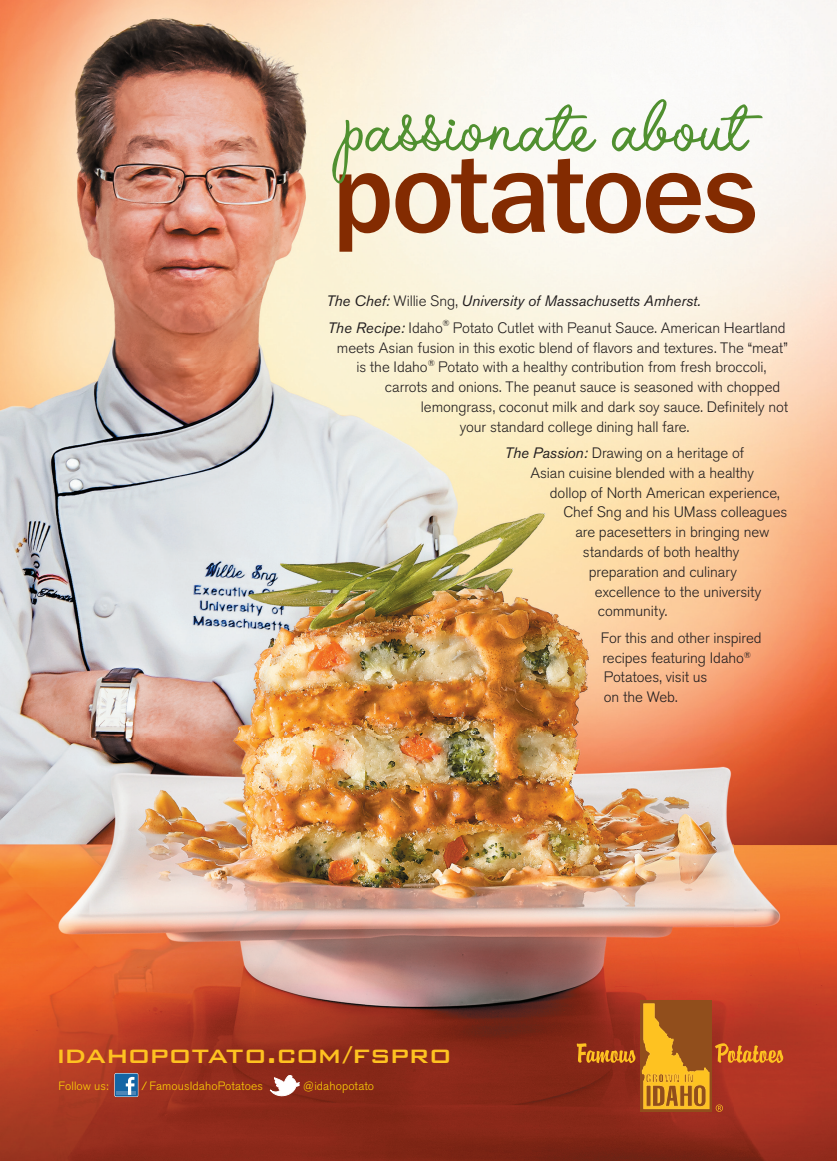
<style>
.page{position:relative;width:837px;height:1161px;background:#fff}
.page>*{position:absolute;margin:0;border:0;box-sizing:border-box;transform-origin:0 0}
.t1{font:500 111.6px "Franklin Gothic IT Cby BT";letter-spacing:-.015em;color:#832b01}
.t2{font:500 31.5px "Bank Gothic BT";letter-spacing:-.025em;color:#fec221}
.t3{font:300 15px/19.8px "Akzidenz Grotesk BE";letter-spacing:-.005em;color:#231f20}
.t4{font:300 12px "Akzidenz Grotesk BE";letter-spacing:.005em;color:#fed105}
.s1{font-weight:400;font-style:italic}
</style>
<div class="page">
<img style="left:0;top:0;width:837px;height:1161px">
<div style="left:640px;top:1000px;width:72px;height:112px;background:linear-gradient(to right,#914e1c,#914e1c)"></div>
<svg style="left:642px;top:1004px;width:67px;height:105px;background:#c38420"></svg>
<svg style="left:577px;top:1043px;width:58px;height:20px"></svg>
<svg style="left:715px;top:1043px;width:68px;height:20px"></svg>
<svg style="left:716px;top:1105px;width:7px;height:7px"></svg>
<div style="left:114px;top:1073px;width:24px;height:24px;border:1px solid #fff"></div>
<div style="left:115px;top:1074px;width:23px;height:23px;background:#1365a5"></div>
<hr style="left:117px;top:1092px;width:19px;height:3px;background:#4d86b8">
<svg style="left:126px;top:1077px;width:9px;height:18px"></svg>
<svg style="left:269px;top:1075px;width:31px;height:21px"></svg>
<svg style="left:328px;top:99px;width:435px;height:84px"></svg>
<h1 class="t1" style="left:333px;top:123px;width:427px">potatoes</h1>
<p class="t3" style="left:326px;top:288px;width:461px;line-height:26.2px"><span class="s1">The Chef:</span> Willie Sng, <span class="s1">University of Massachusetts Amherst.<br>The Recipe:</span> Idaho<sup>®</sup> Potato Cutlet with Peanut Sauce. American Heartland</p>
<p class="t3" style="left:337px;top:338px;width:453px;text-align:center">meets Asian fusion in this exotic blend of flavors and textures. The “meat” is the Idaho<sup>®</sup> Potato with a healthy contribution from fresh broccoli,</p>
<p class="t3" style="left:385px;top:377px;width:397px">carrots and onions. The peanut sauce is seasoned with chopped</p>
<p class="t3" style="left:421px;top:397px;width:369px">lemongrass, coconut milk and dark soy sauce. Definitely not</p>
<p class="t3" style="left:460px;top:417px;width:231px">your standard college dining hall fare.</p>
<p class="t3" style="left:505px;top:443px;width:241px"><span class="s1">The Passion:</span> Drawing on a heritage of</p>
<p class="t3" style="left:530px;top:463px;width:225px">Asian cuisine blended with a healthy</p>
<p class="t3" style="left:550px;top:483px;width:231px">dollop of North American experience,</p>
<p class="t3" style="left:563px;top:503px;width:226px">Chef Sng and his UMass colleagues</p>
<p class="t3" style="left:575px;top:522px;width:196px">are pacesetters in bringing new</p>
<p class="t3" style="left:583px;top:542px;width:158px">standards of both healthy</p>
<p class="t3" style="left:589px;top:562px;width:150px">preparation and culinary</p>
<p class="t3" style="left:595px;top:582px;width:168px">excellence to the university</p>
<p class="t3" style="left:598px;top:602px;width:71px">community.</p>
<p class="t3" style="left:601px;top:628px;width:162px">For this and other inspired recipes featuring Idaho<sup>®<br></sup>Potatoes, visit us<br>on the Web.</p>
<h2 class="t2" style="left:56px;top:1038px;width:397px">idahopotato.com/fspro</h2>
<p class="t4" style="left:58px;top:1079px;width:52px">Follow us:</p>
<p class="t4" style="left:141px;top:1079px;width:123px">/ FamousIdahoPotatoes</p>
<p class="t4" style="left:303px;top:1079px;width:73px">@idahopotato</p>
</div>
